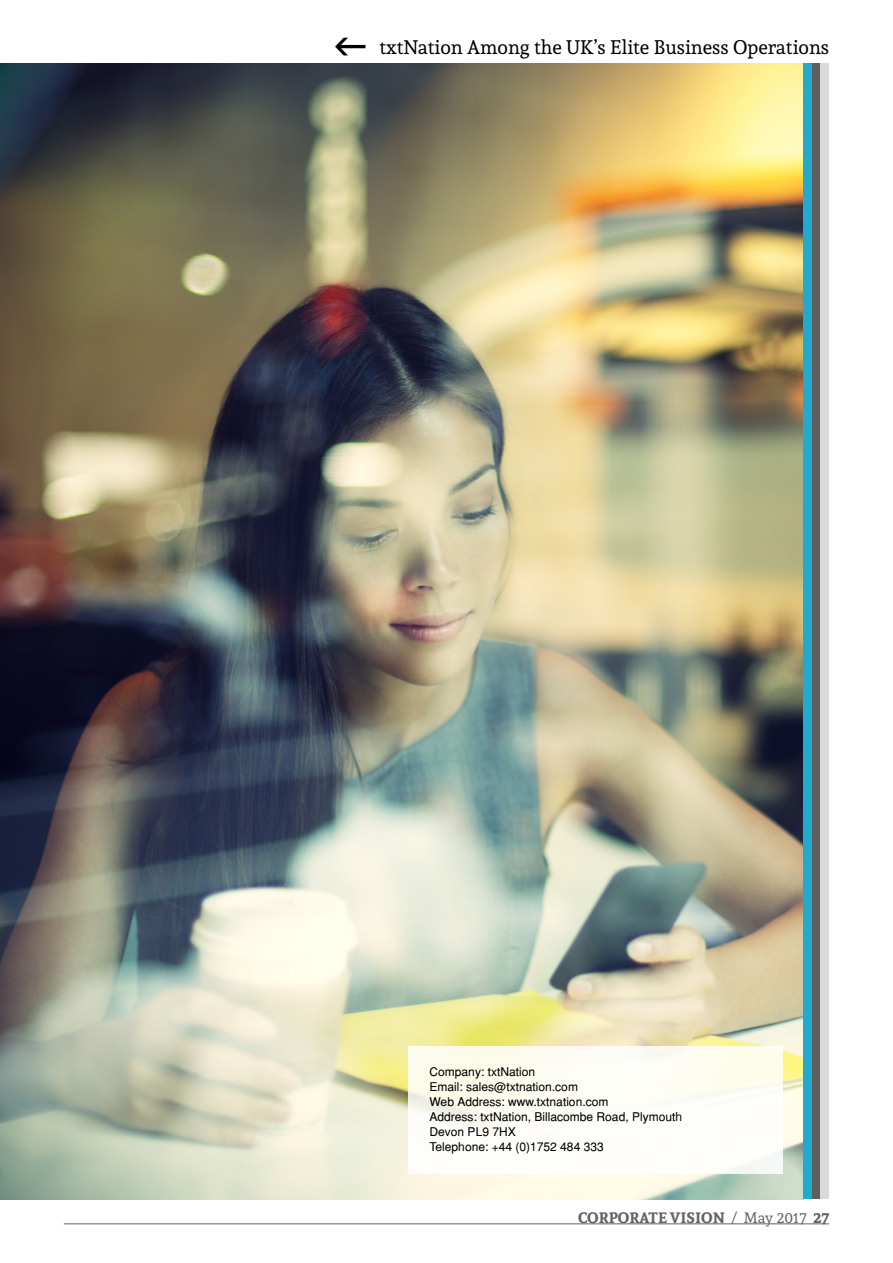
<style>
.page{position:relative;width:893px;height:1263px;background:#fff}
.page>*{position:absolute;margin:0;border:0;box-sizing:border-box;transform-origin:0 0}
.t1{font:19.5px "Andada";color:#000}
.t2{font:700 15px "Andada";color:#646363}
.t3{font:12px "Helvetica";color:#000}
.s1{font-weight:400}
</style>
<div class="page">
<hr style="left:64px;top:1223px;width:765px;height:1px;background:#646363">
<img style="left:0;top:64px;width:804px;height:1135px">
<div style="left:408px;top:1046px;width:374px;height:128px;background:linear-gradient(to right,#fdfcf2,#fefef8)"></div>
<div style="left:804px;top:64px;width:8px;height:1135px;background:#23a9cc"></div>
<div style="left:812px;top:64px;width:9px;height:1135px;background:#5f5e5e"></div>
<div style="left:821px;top:64px;width:8px;height:1135px;background:#dadada"></div>
<p class="t1" style="left:379px;top:34px;width:451px">txtNation Among the UK’s Elite Business Operations</p>
<p class="t3" style="left:429px;top:1065px;width:107px">Company: txtNation</p>
<p class="t3" style="left:429px;top:1080px;width:150px">Email: sales@txtnation.com</p>
<p class="t3" style="left:429px;top:1095px;width:180px">Web Address: www.txtnation.com</p>
<p class="t3" style="left:429px;top:1110px;width:254px">Address: txtNation, Billacombe Road, Plymouth</p>
<p class="t3" style="left:429px;top:1125px;width:88px">Devon PL9 7HX</p>
<p class="t3" style="left:429px;top:1140px;width:176px">Telephone: +44 (0)1752 484 333</p>
<p class="t2" style="left:578px;top:1208px;width:253px">CORPORATE VISION <span class="s1">/ May 2017</span> 27</p>
</div>
